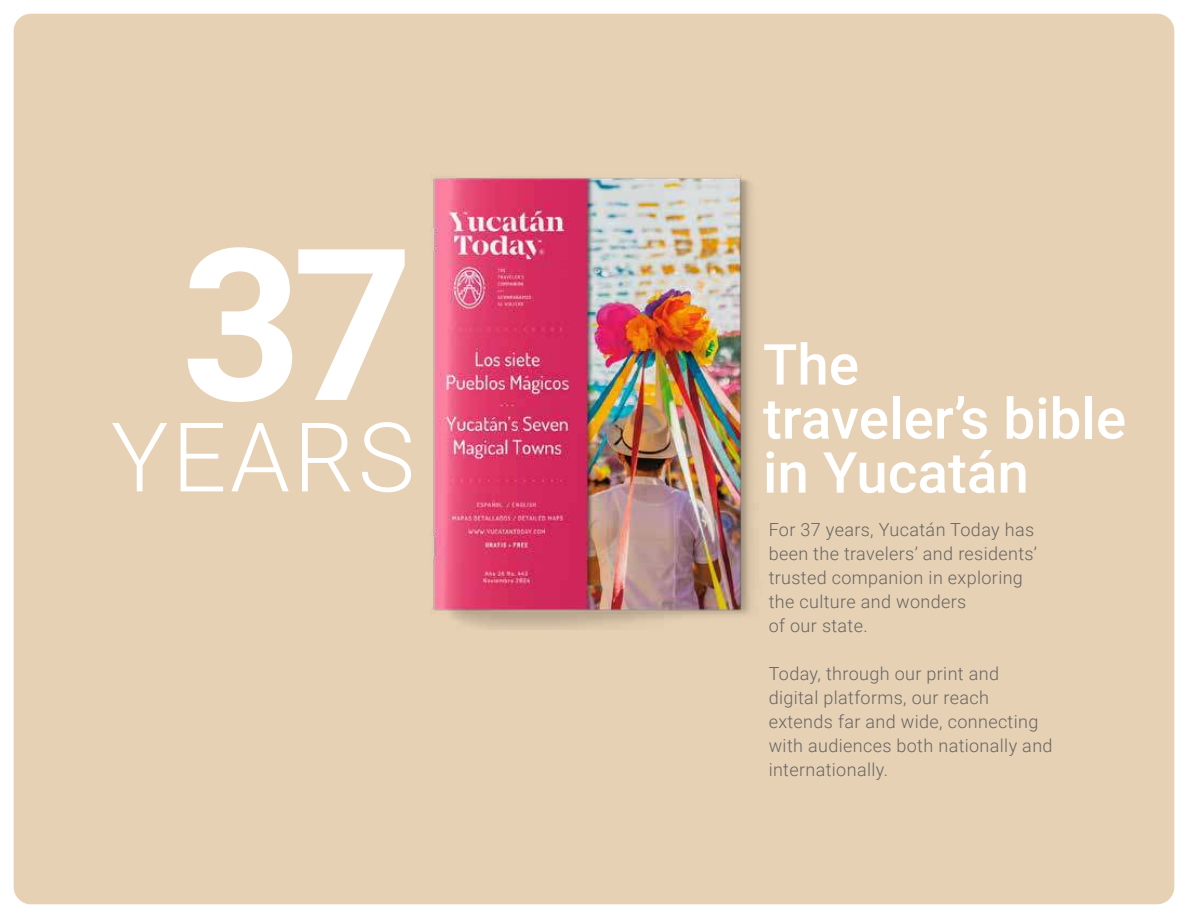
<style>
.page{position:relative;width:1188px;height:918px;background:#fff}
.page>*{position:absolute;margin:0;border:0;box-sizing:border-box;transform-origin:0 0}
.t1{font:700 211.8px "Roboto";color:#fff}
.t2{font:300 96.15px "Roboto";letter-spacing:.035em;color:#fff}
.t3{font:500 56.55px/54px "Roboto";color:#fff}
.t4{font:300 18px/24px "Roboto";letter-spacing:.02em;color:#656565}
</style>
<div class="page">
<div style="left:13px;top:13px;width:1162px;height:892px;background:#e7d1b4;border-radius:18px"></div>
<img style="left:432px;top:175px;width:321px;height:455px">
<h1 class="t1" style="left:181px;top:176px;width:234px">37</h1>
<h2 class="t2" style="left:111px;top:390px;width:305px">YEARS</h2>
<h3 class="t3" style="left:763px;top:335px;width:365px">The<br>traveler’s bible in Yucatán</h3>
<p class="t4" style="left:769px;top:517px;width:270px">For 37 years, Yucatán Today has been the travelers’ and residents’ trusted companion in exploring the culture and wonders<br>of our state.</p>
<p class="t4" style="left:769px;top:661px;width:285px">Today, through our print and digital platforms, our reach extends far and wide, connecting with audiences both nationally and internationally.</p>
</div>
